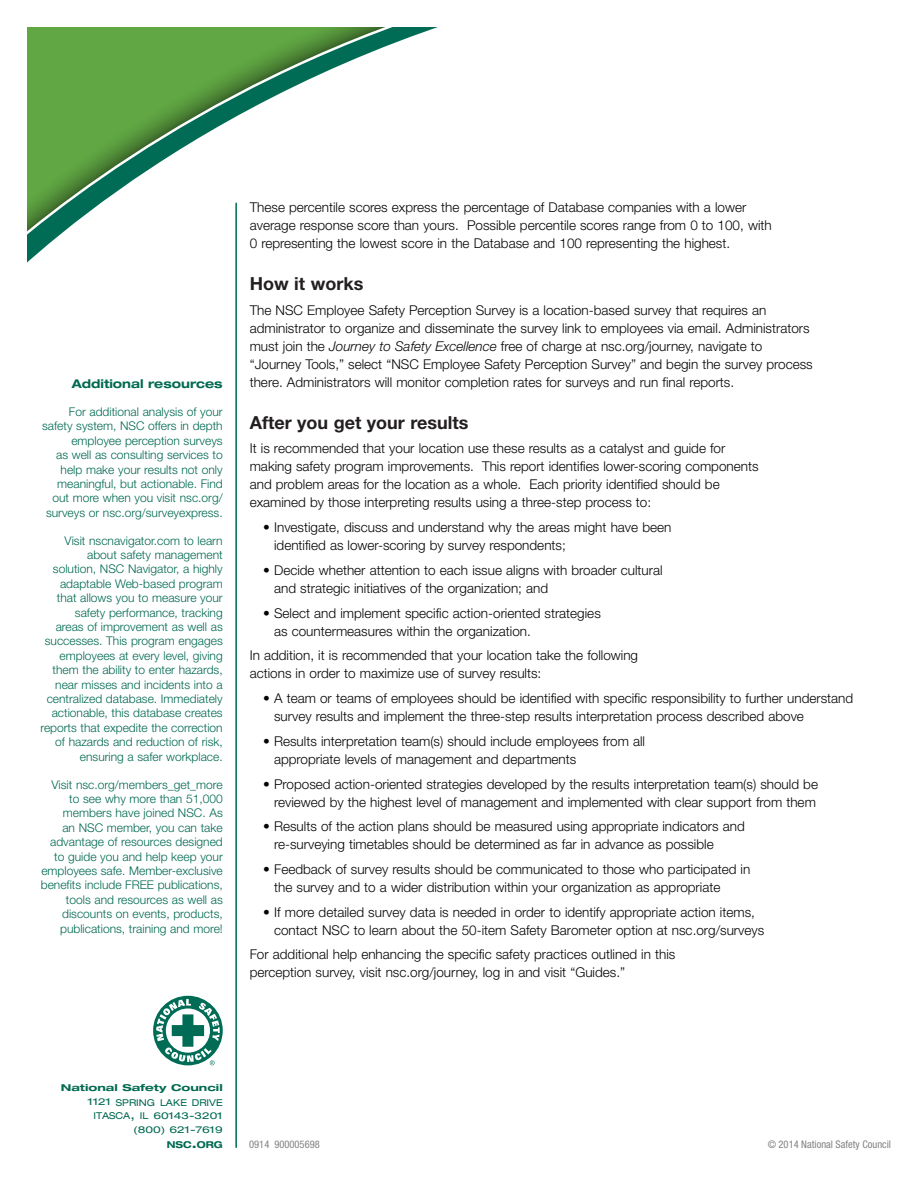
<style>
.page{position:relative;width:918px;height:1188px;background:#fff}
.page>*{position:absolute;margin:0;border:0;box-sizing:border-box;transform-origin:0 0}
.t1{font:700 18px "Helvetica Neue LT Std";color:#231f20}
.t2{font:300 13.5px/18px "Helvetica Neue LT Std";color:#040503}
.t3{font:300 12px/14.4px "Helvetica Neue LT Std";color:#006951;text-align:right}
.t4{font:700 expanded 12px "Helvetica Neue LT Std";color:#006951}
.t5{font:condensed 10.5px "Helvetica Neue LT Std";color:#808285}
.t6{font:expanded 9.45px/13.5px "Helvetica Neue LT Std";color:#006951;text-align:right;scale:1.21 1}
.t7{font:700 expanded 9.45px "Helvetica Neue LT Std";color:#006951;scale:1.21 1}
.t8{font:700 expanded 9.45px "Helvetica Neue LT Std";color:#006951}
.s1{font-style:italic}
.s2{font-size:13.5px}
</style>
<div class="page">
<hr style="left:235px;top:203px;width:2px;height:944px;background:#006951">
<svg style="left:27px;top:27px;width:411px;height:239px"></svg>
<div style="left:153px;top:996px;width:70px;height:69px;background:#006c55;border-radius:50%"></div>
<svg style="left:156px;top:999px;width:64px;height:66px"></svg>
<p class="t4" style="left:72px;top:376px;width:152px">Additional resources</p>
<p class="t3" style="left:42px;top:404px;width:182px">For additional analysis of your safety system, NSC offers in depth employee perception surveys<br>as well as consulting services to help make your results not only meaningful, but actionable. Find out more when you visit nsc.org/ surveys or nsc.org/surveyexpress.</p>
<p class="t3" style="left:41px;top:533px;width:184px">Visit nscnavigator.com to learn about safety management<br>solution, NSC Navigator, a highly adaptable Web-based program that allows you to measure your safety performance, tracking<br>areas of improvement as well as successes. This program engages employees at every level, giving them the ability to enter hazards, near misses and incidents into a centralized database. Immediately actionable, this database creates reports that expedite the correction of hazards and reduction of risk, ensuring a safer workplace.</p>
<p class="t3" style="left:41px;top:777px;width:183px">Visit nsc.org/members_get_more to see why more than 51,000 members have joined NSC. As<br>an NSC member, you can take advantage of resources designed to guide you and help keep your employees safe. Member-exclusive benefits include FREE publications, tools and resources as well as discounts on events, products, publications, training and more!</p>
<p class="t2" style="left:250px;top:198px;width:524px">These percentile scores express the percentage of Database companies with a lower average response score than yours. Possible percentile scores range from 0 to 100, with<br>0 representing the lowest score in the Database and 100 representing the highest.</p>
<h1 class="t1" style="left:250px;top:272px;width:115px">How it works</h1>
<p class="t2" style="left:250px;top:301px;width:564px">The NSC Employee Safety Perception Survey is a location-based survey that requires an administrator to organize and disseminate the survey link to employees via email. Administrators must join the <span class="s1">Journey to Safety Excellence</span> free of charge at nsc.org/journey, navigate to “Journey Tools,” select “NSC Employee Safety Perception Survey” and begin the survey process there. Administrators will monitor completion rates for surveys and run final reports.</p>
<h1 class="t1" style="left:250px;top:411px;width:220px">After you get your results</h1>
<p class="t2" style="left:250px;top:439px;width:510px">It is recommended that your location use these results as a catalyst and guide for making safety program improvements. This report identifies lower-scoring components and problem areas for the location as a whole. Each priority identified should be examined by those interpreting results using a three-step process to:</p>
<p class="t2" style="left:274px;top:518px;width:399px;text-indent:-11px">• Investigate, discuss and understand why the areas might have been identified as lower-scoring by survey respondents;</p>
<p class="t2" style="left:274px;top:561px;width:390px;text-indent:-11px">• Decide whether attention to each issue aligns with broader cultural and strategic initiatives of the organization; and</p>
<p class="t2" style="left:274px;top:603px;width:328px;text-indent:-11px">• Select and implement specific action-oriented strategies as countermeasures within the organization.</p>
<p class="t2" style="left:250px;top:646px;width:390px">In addition, it is recommended that your location take the following actions in order to maximize use of survey results:</p>
<p class="t2" style="left:274px;top:689px;width:581px;text-indent:-11px">• A team or teams of employees should be identified with specific responsibility to further understand survey results and implement the three-step results interpretation process described above</p>
<p class="t2" style="left:274px;top:732px;width:372px;text-indent:-11px">• Results interpretation team(s) should include employees from all appropriate levels of management and departments</p>
<p class="t2" style="left:263px;top:774px;width:556px;text-align:right">• Proposed action-oriented strategies developed by the results interpretation team(s) should be reviewed by the highest level of management and implemented with clear support from them</p>
<p class="t2" style="left:274px;top:817px;width:472px;text-indent:-11px">• Results of the action plans should be measured using appropriate indicators and re-surveying timetables should be determined as far in advance as possible</p>
<p class="t2" style="left:274px;top:860px;width:478px;text-indent:-11px">• Feedback of survey results should be communicated to those who participated in the survey and to a wider distribution within your organization as appropriate</p>
<p class="t2" style="left:274px;top:903px;width:492px;text-indent:-11px">• If more detailed survey data is needed in order to identify appropriate action items, contact NSC to learn about the 50-item Safety Barometer option at nsc.org/surveys</p>
<p class="t2" style="left:250px;top:945px;width:427px">For additional help enhancing the specific safety practices outlined in this perception survey, visit nsc.org/journey, log in and visit “Guides.”</p>
<p class="t7" style="left:61px;top:1081px;width:135px">National Safety Council</p>
<p class="t6" style="left:88px;top:1095px;width:113px">1121 SPRING LAKE DRIVE<br>ITASCA<span class="s2">,</span> IL 60143-3201 (800) 621-7619</p>
<p class="t8" style="left:167px;top:1138px;width:57px">NSC<span class="s2">.</span>ORG</p>
<p class="t5" style="left:249px;top:1138px;width:72px">0914 900005698</p>
<p class="t5" style="left:768px;top:1138px;width:125px">© 2014 National Safety Council</p>
</div>
